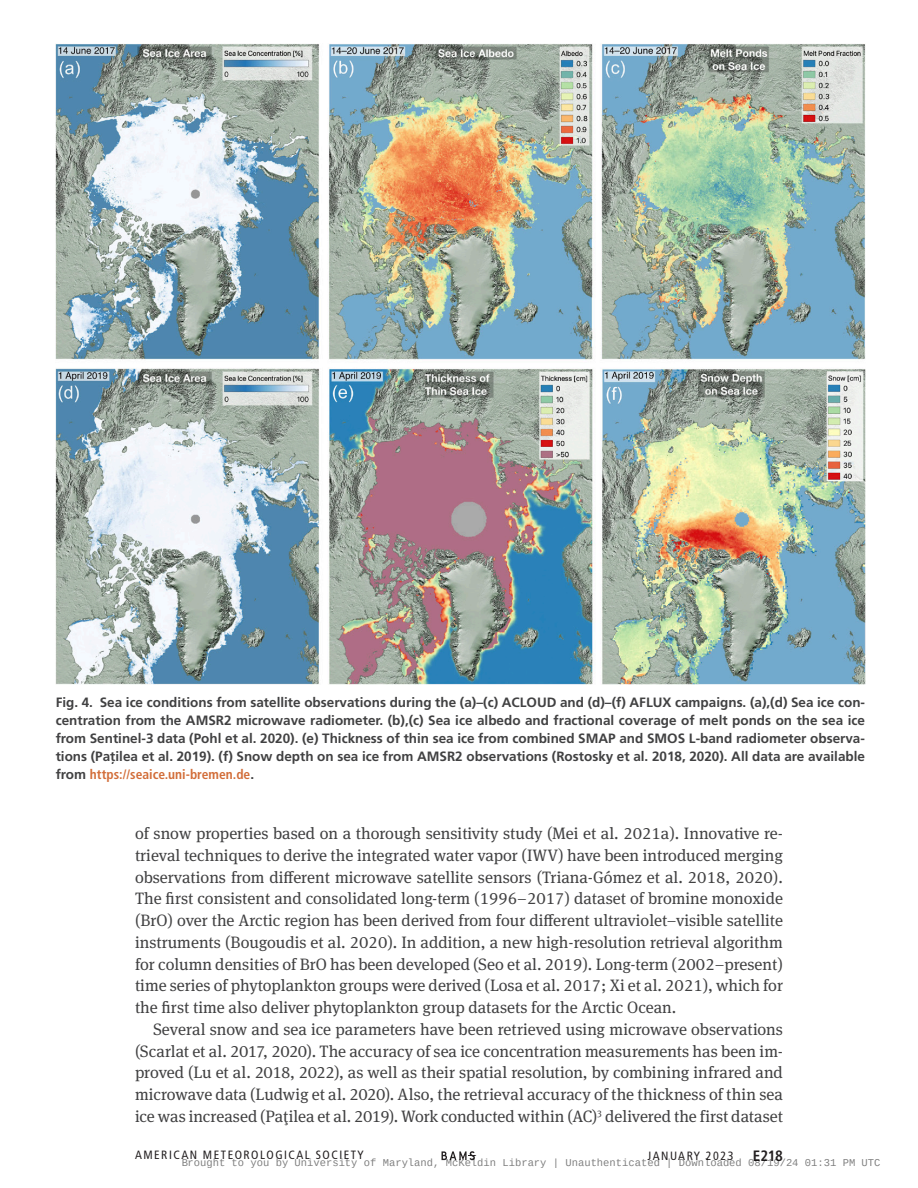
<style>
.page{position:relative;width:918px;height:1188px;background:#fff}
.page>*{position:absolute;margin:0;border:0;box-sizing:border-box;transform-origin:0 0}
.t1{font:16.5px/21.8px "Meta Serif Pro";color:#414142;text-align:justify}
.t2{font:700 condensed 15px "Frutiger LT Pro";color:#231f20}
.t3{font:700 13.5px/18px "Frutiger LT Pro";color:#414142;text-align:justify}
.t4{font:condensed 12px "Frutiger LT Pro";letter-spacing:.125em;color:#231f20}
.t5{font:10.5px "Liberation Mono";color:rgb(0 0 0/.5)}
.s1{font-stretch:condensed;color:#d26d39}
</style>
<div class="page">
<svg style="left:442px;top:1151px;width:34px;height:9px"></svg>
<img style="left:56px;top:44px;width:810px;height:640px">
<p class="t3" style="left:56px;top:693px;width:811px">Fig. 4. Sea ice conditions from satellite observations during the (a)–(c) ACLOUD and (d)–(f) AFLUX campaigns. (a),(d) Sea ice con&shy;centration from the AMSR2 microwave radiometer. (b),(c) Sea ice albedo and fractional coverage of melt ponds on the sea ice from Sentinel-3 data (Pohl et al. 2020). (e) Thickness of thin sea ice from combined SMAP and SMOS L-band radiometer observa&shy;tions (Paţilea et al. 2019). (f) Snow depth on sea ice from AMSR2 observations (Rostosky et al. 2018, 2020). All data are available from <span class="s1">https://seaice.uni-bremen.de</span>.</p>
<p class="t1" style="left:135px;top:822px;width:650px">of snow properties based on a thorough sensitivity study (Mei et al. 2021a). Innovative re&shy;trieval techniques to derive the integrated water vapor (IWV) have been introduced merging observations from different microwave satellite sensors (Triana-Gómez et al. 2018, 2020).<br>The first consistent and consolidated long-term (1996–2017) dataset of bromine monoxide (BrO) over the Arctic region has been derived from four different ultraviolet–visible satellite instruments (Bougoudis et al. 2020). In addition, a new high-resolution retrieval algorithm for column densities of BrO has been developed (Seo et al. 2019). Long-term (2002–present) time series of phytoplankton groups were derived (Losa et al. 2017; Xi et al. 2021), which for the first time also deliver phytoplankton group datasets for the Arctic Ocean.</p>
<p class="t1" style="left:135px;top:1018px;width:650px;text-indent:18px">Several snow and sea ice parameters have been retrieved using microwave observations (Scarlat et al. 2017, 2020). The accuracy of sea ice concentration measurements has been im&shy;proved (Lu et al. 2018, 2022), as well as their spatial resolution, by combining infrared and microwave data (Ludwig et al. 2020). Also, the retrieval accuracy of the thickness of thin sea ice was increased (Paţilea et al. 2019). Work conducted within (AC)<sup>3</sup> delivered the first dataset</p>
<p class="t4" style="left:135px;top:1148px;width:230px">AMERICAN METEOROLOGICAL SOCIETY</p>
<p class="t4" style="left:648px;top:1149px;width:87px">JANUARY 2023</p>
<p class="t2" style="left:753px;top:1147px;width:32px">E218</p>
<p class="t5" style="left:181px;top:1157px;width:701px">Brought to you by University of Maryland, McKeldin Library | Unauthenticated | Downloaded 08/19/24 01:31 PM UTC</p>
</div>
